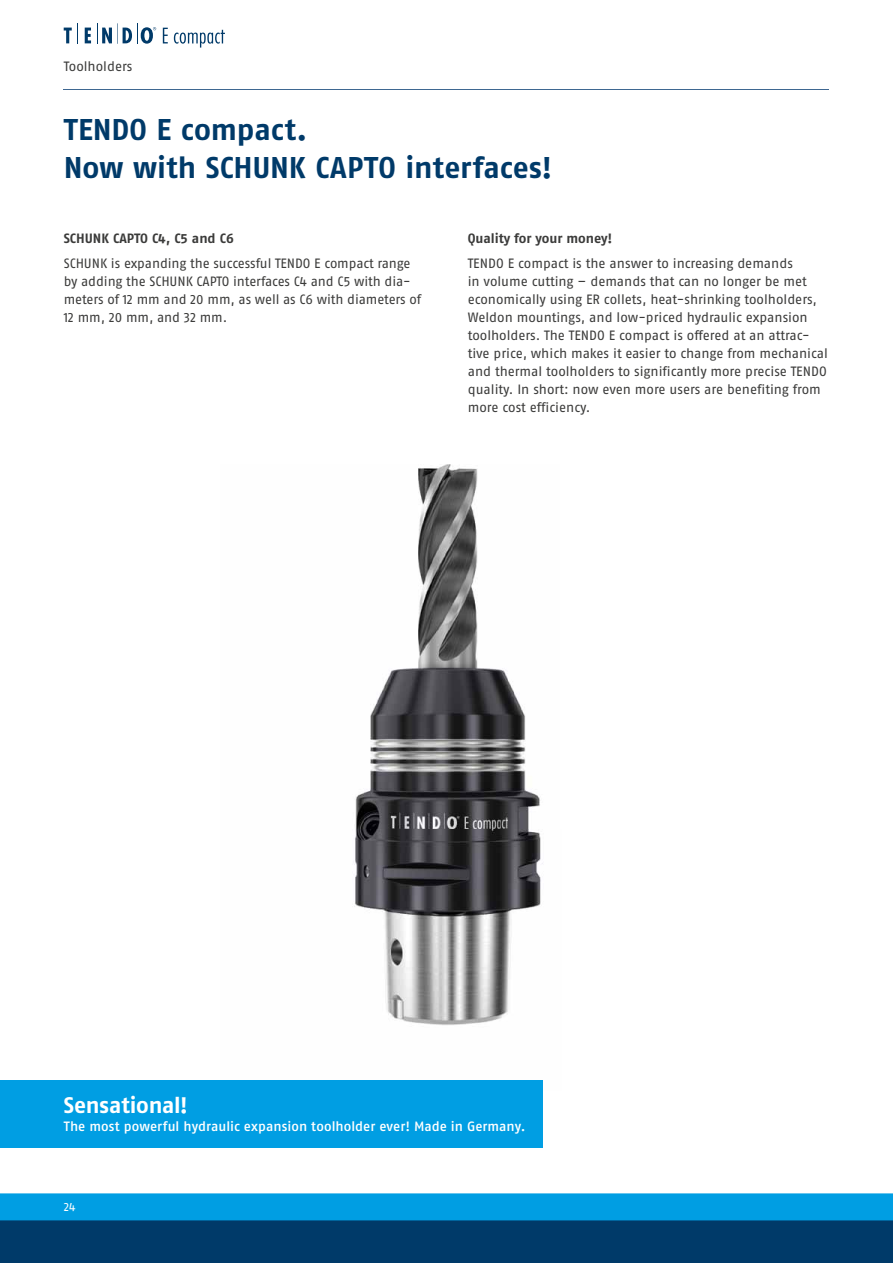
<style>
.page{position:relative;width:893px;height:1263px;background:#fff}
.page>*{position:absolute;margin:0;border:0;box-sizing:border-box;transform-origin:0 0}
.t1{font:700 30px/37.5px "SCHUNK Fago Pro";color:#003a69}
.t2{font:700 22.5px "SCHUNK Fago Pro";letter-spacing:-.01em;color:#fff}
.t3{font:13.5px/18px "SCHUNK Fago Pro";letter-spacing:-.005em;color:#3b3b3a}
.t4{font:500 13.5px "SCHUNK Fago Pro";letter-spacing:.005em;color:#fff}
.t5{font:700 13.5px "SCHUNK Fago Pro";color:#3b3b3a}
.t6{font:12px "SCHUNK Fago Pro";color:#fff}
</style>
<div class="page">
<hr style="left:64px;top:89px;width:765px;height:1px;background:#3e6791">
<div style="left:0;top:1202px;width:893px;height:61px;background:#003a69"></div>
<div style="left:0;top:1193px;width:893px;height:27px;background:#009ee3"></div>
<img style="left:354px;top:464px;width:189px;height:626px">
<div style="left:0;top:1080px;width:542px;height:68px;background:#009ee3"></div>
<svg style="left:64px;top:28px;width:8px;height:15px"></svg>
<svg style="left:85px;top:28px;width:6px;height:15px"></svg>
<svg style="left:97px;top:23px;width:59px;height:21px"></svg>
<svg style="left:163px;top:28px;width:5px;height:15px"></svg>
<svg style="left:174px;top:30px;width:51px;height:18px"></svg>
<p class="t3" style="left:64px;top:57px;width:70px">Toolholders</p>
<h1 class="t1" style="left:64px;top:111px;width:490px">TENDO E compact.<br>Now with SCHUNK CAPTO interfaces!</h1>
<p class="t5" style="left:64px;top:230px;width:172px">SCHUNK CAPTO C4, C5 and C6</p>
<p class="t3" style="left:64px;top:254px;width:359px">SCHUNK is expanding the successful TENDO E compact range by adding the SCHUNK CAPTO interfaces C4 and C5 with dia&shy;meters of 12 mm and 20 mm, as well as C6 with diameters of 12 mm, 20 mm, and 32 mm.</p>
<p class="t5" style="left:468px;top:230px;width:146px">Quality for your money!</p>
<p class="t3" style="left:468px;top:254px;width:362px">TENDO E compact is the answer to increasing demands<br>in volume cutting – demands that can no longer be met economically using ER collets, heat-shrinking toolholders, Weldon mountings, and low-priced hydraulic expansion toolholders. The TENDO E compact is offered at an attrac&shy;tive price, which makes it easier to change from mechanical and thermal toolholders to significantly more precise TENDO quality. In short: now even more users are benefiting from more cost efficiency.</p>
<h2 class="t2" style="left:64px;top:1092px;width:126px">Sensational!</h2>
<p class="t4" style="left:64px;top:1118px;width:463px">The most powerful hydraulic expansion toolholder ever! Made in Germany.</p>
<p class="t6" style="left:64px;top:1200px;width:13px">24</p>
</div>
